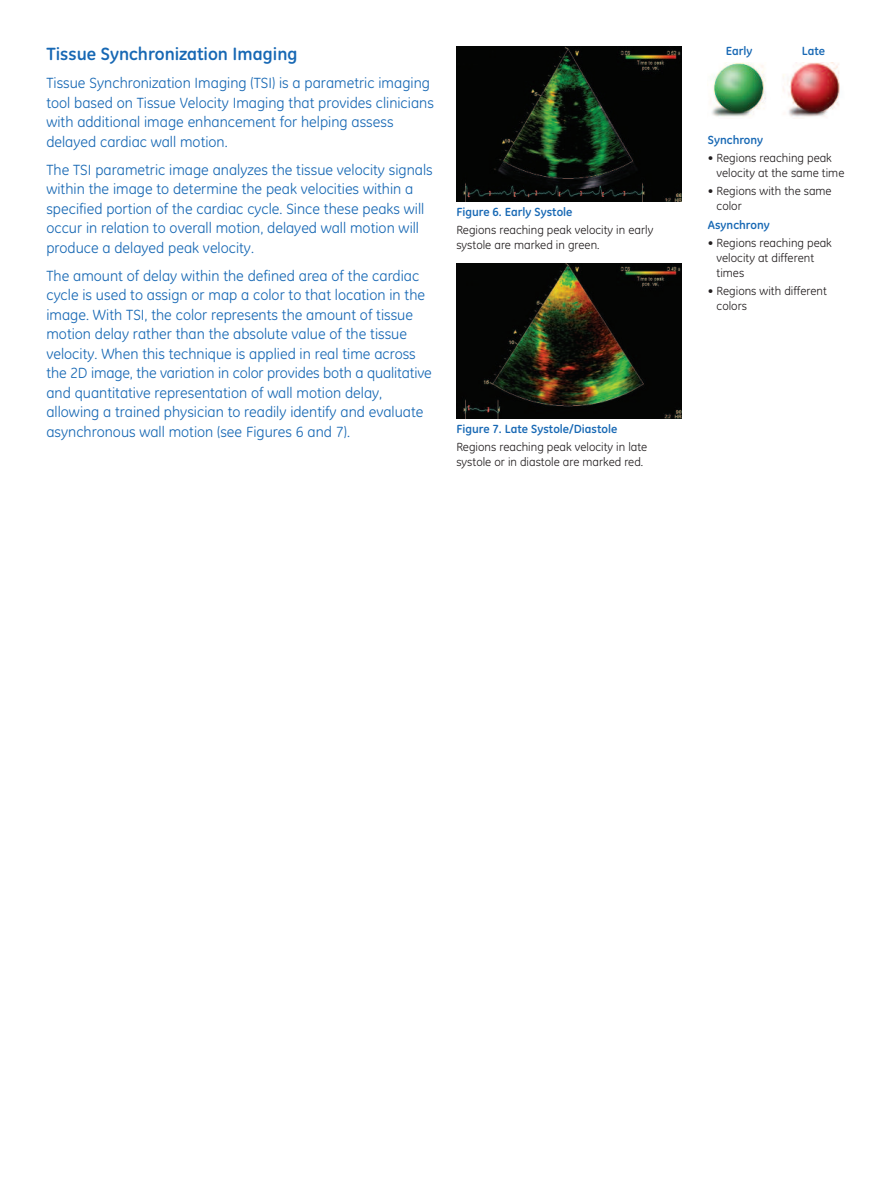
<style>
.page{position:relative;width:891px;height:1188px;background:#fff}
.page>*{position:absolute;margin:0;border:0;box-sizing:border-box;transform-origin:0 0}
.t1{font:700 18px "GE Inspira";color:#1768b4}
.t2{font:15px/19.5px "GE Inspira";color:#1768b4}
.t3{font:12px/15px "GE Inspira";color:#231f20}
.t4{font:700 12px "GE Inspira";color:#1768b4}
</style>
<div class="page">
<img style="left:456px;top:46px;width:225px;height:155px">
<img style="left:456px;top:263px;width:225px;height:155px">
<img style="left:710px;top:62px;width:56px;height:55px">
<img style="left:783px;top:63px;width:57px;height:54px">
<p class="t1" style="left:46px;top:48px;width:253px">Tissue Synchronization Imaging</p>
<p class="t2" style="left:46px;top:75px;width:389px">Tissue Synchronization Imaging (TSI) is a parametric imaging tool based on Tissue Velocity Imaging that provides clinicians with additional image enhancement for helping assess delayed cardiac wall motion.</p>
<p class="t2" style="left:46px;top:161px;width:388px">The TSI parametric image analyzes the tissue velocity signals within the image to determine the peak velocities within a specified portion of the cardiac cycle. Since these peaks will occur in relation to overall motion, delayed wall motion will produce a delayed peak velocity.</p>
<p class="t2" style="left:46px;top:268px;width:387px">The amount of delay within the defined area of the cardiac cycle is used to assign or map a color to that location in the image. With TSI, the color represents the amount of tissue motion delay rather than the absolute value of the tissue velocity. When this technique is applied in real time across the 2D image, the variation in color provides both a qualitative and quantitative representation of wall motion delay, allowing a trained physician to readily identify and evaluate asynchronous wall motion (see Figures 6 and 7).</p>
<p class="t4" style="left:456px;top:208px;width:118px">Figure 6. Early Systole</p>
<p class="t3" style="left:456px;top:224px;width:198px">Regions reaching peak velocity in early systole are marked in green.</p>
<p class="t4" style="left:456px;top:425px;width:162px">Figure 7. Late Systole/Diastole</p>
<p class="t3" style="left:456px;top:441px;width:193px">Regions reaching peak velocity in late systole or in diastole are marked red.</p>
<p class="t4" style="left:726px;top:47px;width:28px">Early</p>
<p class="t4" style="left:802px;top:47px;width:25px">Late</p>
<p class="t4" style="left:708px;top:136px;width:57px">Synchrony</p>
<p class="t3" style="left:717px;top:152px;width:129px;text-indent:-9px">• Regions reaching peak velocity at the same time</p>
<p class="t3" style="left:717px;top:185px;width:117px;text-indent:-9px">• Regions with the same color</p>
<p class="t4" style="left:708px;top:220px;width:63px">Asynchrony</p>
<p class="t3" style="left:717px;top:237px;width:117px;text-indent:-9px">• Regions reaching peak velocity at different times</p>
<p class="t3" style="left:717px;top:285px;width:112px;text-indent:-9px">• Regions with different colors</p>
</div>
